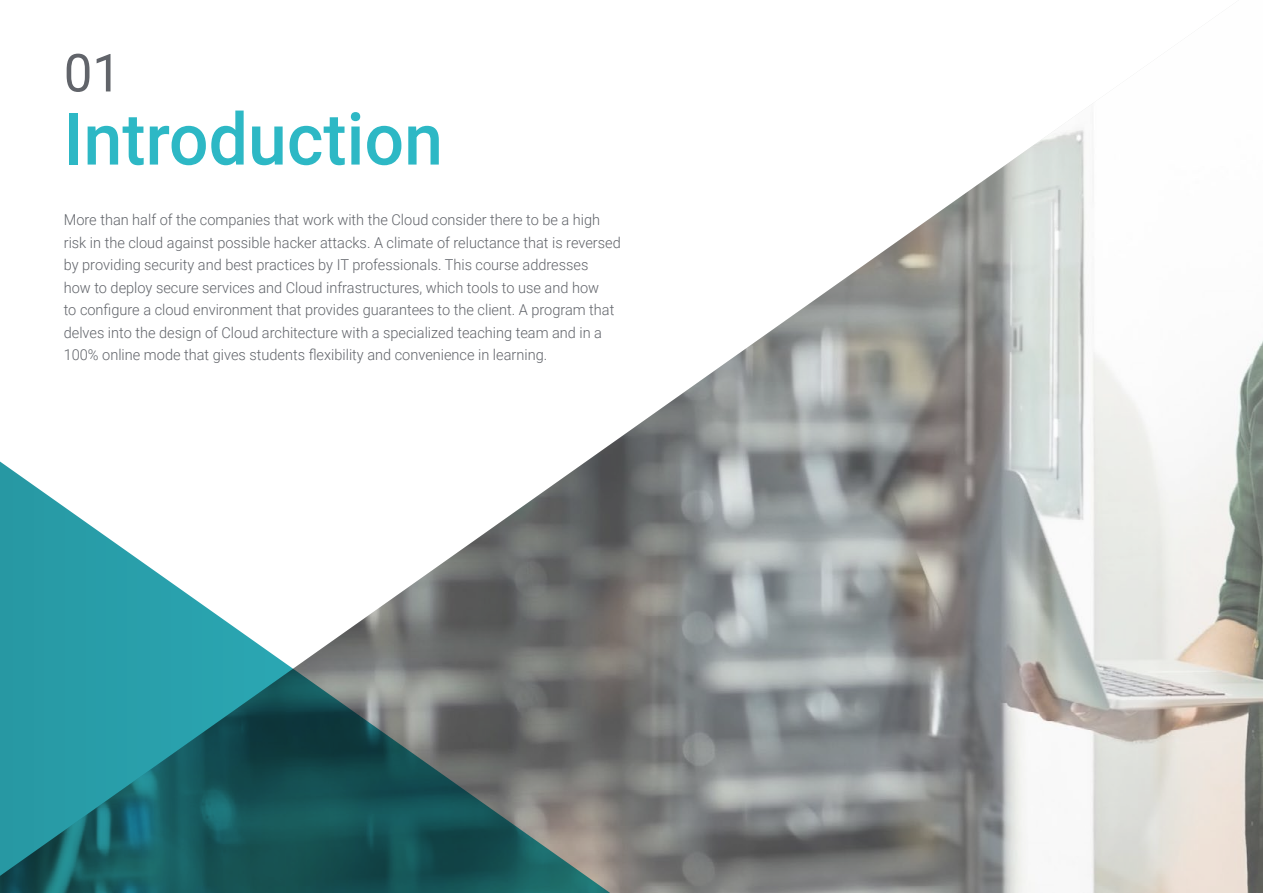
<style>
.page{position:relative;width:1263px;height:893px;background:#fff}
.page>*{position:absolute;margin:0;border:0;box-sizing:border-box;transform-origin:0 0}
.t1{font:500 72px "Roboto";color:#2db8c5}
.t2{font:52.5px "Roboto";color:#61646a}
.t3{font:300 15px/22.5px "Roboto";color:#61646a}
</style>
<div class="page">
<img style="left:608px;top:103px;width:655px;height:790px">
<svg style="left:0;top:446px;width:640px;height:447px"></svg>
<h2 class="t2" style="left:64px;top:36px;width:59px">01</h2>
<h1 class="t1" style="left:64px;top:89px;width:381px">Introduction</h1>
<p class="t3" style="left:64px;top:208px;width:558px">More than half of the companies that work with the Cloud consider there to be a high risk in the cloud against possible hacker attacks. A climate of reluctance that is reversed by providing security and best practices by IT professionals. This course addresses<br>how to deploy secure services and Cloud infrastructures, which tools to use and how<br>to configure a cloud environment that provides guarantees to the client. A program that delves into the design of Cloud architecture with a specialized teaching team and in a 100% online mode that gives students flexibility and convenience in learning.</p>
</div>
